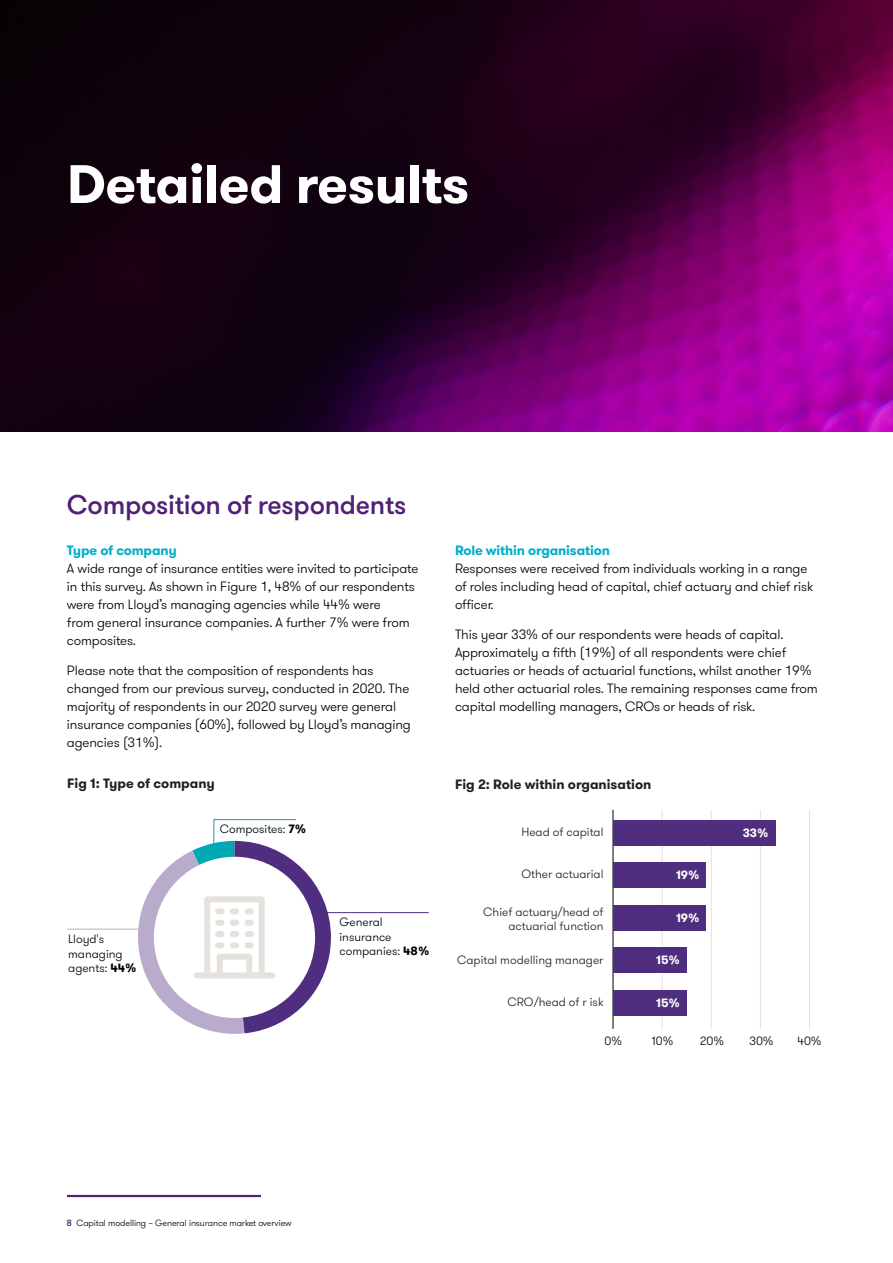
<style>
.page{position:relative;width:893px;height:1263px;background:#fff}
.page>*{position:absolute;margin:0;border:0;box-sizing:border-box;transform-origin:0 0}
.t1{font:700 54px "GT Walsheim Pro";letter-spacing:-.01em;color:#fff}
.t2{font:500 27px "GT Walsheim Pro";letter-spacing:-.01em;color:#512178}
.t3{font:300 13.5px/18px "GT Walsheim Pro";letter-spacing:-.01em;color:#000}
.t4{font:700 13.5px "GT Walsheim Pro";color:#231f20}
.t5{font:700 13.5px "GT Walsheim Pro";letter-spacing:-.01em;color:#00adc6}
.t6{font:300 12px/14.4px "GT Walsheim Pro";color:#231f20;text-align:right}
.t7{font:300 12px/14.4px "GT Walsheim Pro";color:#000}
.t8{font:700 12px "GT Walsheim Pro";color:#fff}
.t9{font:300 9px "GT Walsheim Pro";letter-spacing:-.01em;color:#000}
.s1{font-weight:700}
.s2{font-weight:500;color:#512178}
</style>
<div class="page">
<hr style="left:67px;top:1195px;width:194px;height:2px;background:#512178">
<img style="left:0;top:0;width:893px;height:432px">
<hr style="left:317px;top:912px;width:112px;height:1px;background:#4f2d7f">
<hr style="left:67px;top:929px;width:98px;height:1px;background:#b9abcc">
<svg style="left:134px;top:819px;width:197px;height:215px"></svg>
<div style="left:196px;top:972px;width:76px;height:6px;background:#e5e1dd"></div>
<div style="left:204px;top:896px;width:61px;height:82px;border:6px solid #e5e1dd"></div>
<hr style="left:711px;top:810px;width:1px;height:219px;background:#e5e1dd">
<hr style="left:760px;top:810px;width:1px;height:219px;background:#e5e1dd">
<hr style="left:809px;top:810px;width:1px;height:219px;background:#e5e1dd">
<hr style="left:613px;top:810px;width:1px;height:219px;background:#000">
<hr style="left:662px;top:810px;width:1px;height:219px;background:#e5e1dd">
<div style="left:613px;top:820px;width:162px;height:25px;background:#4f2d7f"></div>
<div style="left:613px;top:948px;width:73px;height:25px;background:#4f2d7f"></div>
<div style="left:613px;top:990px;width:73px;height:26px;background:#4f2d7f"></div>
<div style="left:613px;top:905px;width:93px;height:26px;background:#4f2d7f"></div>
<div style="left:613px;top:862px;width:93px;height:26px;background:#4f2d7f"></div>
<h1 class="t1" style="left:67px;top:149px;width:404px">Detailed results</h1>
<h2 class="t2" style="left:67px;top:488px;width:341px">Composition of respondents</h2>
<p class="t5" style="left:67px;top:541px;width:111px">Type of company</p>
<p class="t3" style="left:67px;top:559px;width:353px">A wide range of insurance entities were invited to participate in this survey. As shown in Figure 1, 48% of our respondents were from Lloyd’s managing agencies while 44% were<br>from general insurance companies. A further 7% were from composites.</p>
<p class="t3" style="left:67px;top:662px;width:345px">Please note that the composition of respondents has changed from our previous survey, conducted in 2020. The majority of respondents in our 2020 survey were general insurance companies (60%), followed by Lloyd’s managing agencies (31%).</p>
<p class="t4" style="left:67px;top:774px;width:149px">Fig 1: Type of company</p>
<p class="t7" style="left:220px;top:822px;width:88px">Composites: <span class="s1">7%</span></p>
<p class="t7" style="left:68px;top:932px;width:70px">Lloyd's managing agents: <span class="s1">44%</span></p>
<p class="t7" style="left:339px;top:915px;width:91px">General insurance companies: <span class="s1">48%</span></p>
<p class="t5" style="left:455px;top:541px;width:157px">Role within organisation</p>
<p class="t3" style="left:455px;top:559px;width:360px">Responses were received from individuals working in a range of roles including head of capital, chief actuary and chief risk officer.</p>
<p class="t3" style="left:455px;top:626px;width:364px">This year 33% of our respondents were heads of capital.<br>Approximately a fifth (19%) of all respondents were chief actuaries or heads of actuarial functions, whilst another 19% held other actuarial roles. The remaining responses came from capital modelling managers, CROs or heads of risk.</p>
<p class="t4" style="left:455px;top:775px;width:198px">Fig 2: Role within organisation</p>
<p class="t6" style="left:521px;top:825px;width:84px">Head of capital</p>
<p class="t6" style="left:521px;top:867px;width:83px">Other actuarial</p>
<p class="t6" style="left:483px;top:904px;width:122px">Chief actuary/head of actuarial function</p>
<p class="t6" style="left:457px;top:952px;width:148px">Capital modelling manager</p>
<p class="t6" style="left:507px;top:995px;width:97px">CRO/head of r isk</p>
<p class="t8" style="left:676px;top:867px;width:25px">19%</p>
<p class="t8" style="left:676px;top:910px;width:25px">19%</p>
<p class="t8" style="left:656px;top:952px;width:25px">15%</p>
<p class="t8" style="left:656px;top:995px;width:25px">15%</p>
<p class="t8" style="left:743px;top:825px;width:27px">33%</p>
<p class="t7" style="left:604px;top:1033px;width:19px">0%</p>
<p class="t7" style="left:652px;top:1033px;width:23px">10%</p>
<p class="t7" style="left:700px;top:1033px;width:25px">20%</p>
<p class="t7" style="left:749px;top:1033px;width:26px">30%</p>
<p class="t7" style="left:797px;top:1033px;width:26px">40%</p>
<p class="t9" style="left:67px;top:1217px;width:226px"><span class="s2">8</span> Capital modelling – General insurance market overview</p>
</div>
